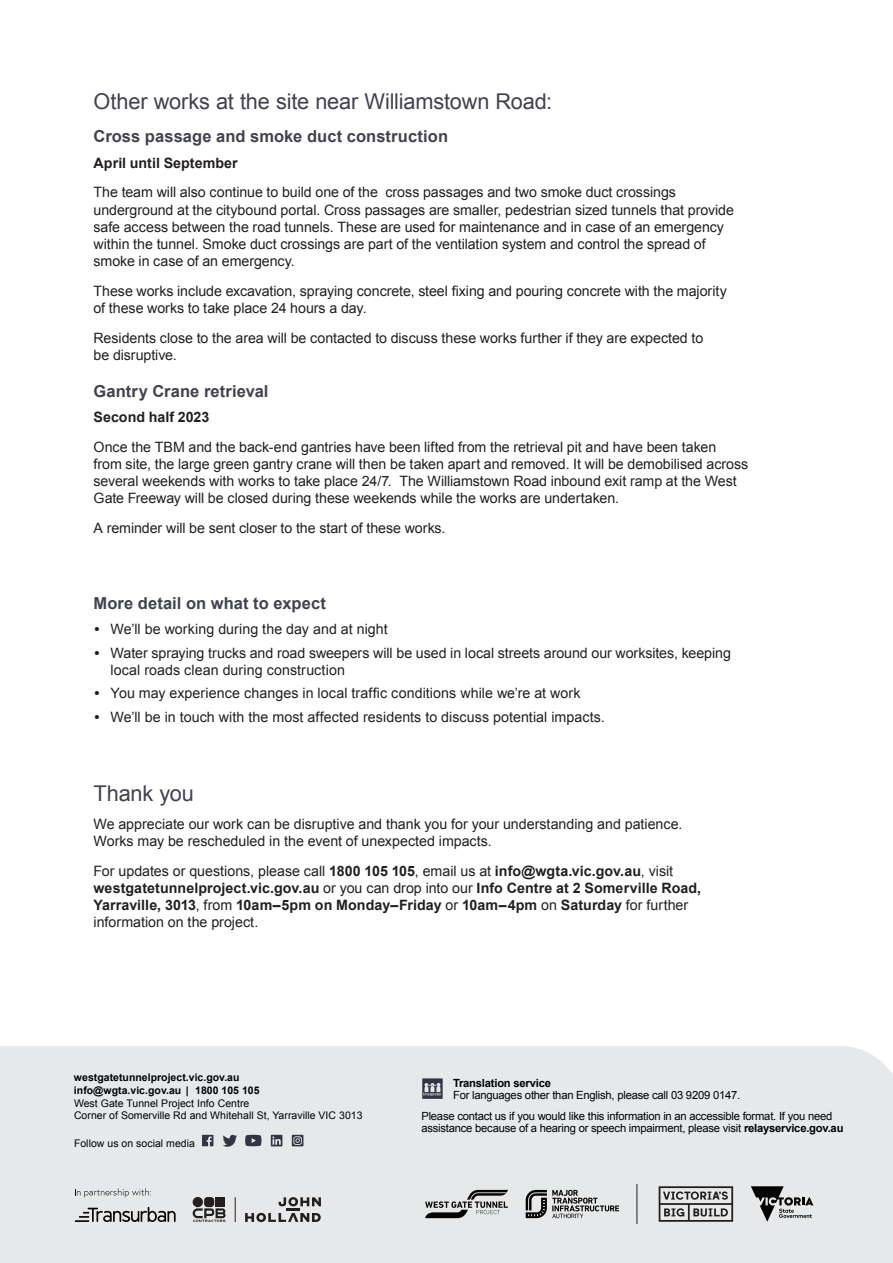
<style>
.page{position:relative;width:893px;height:1263px;background:#fff}
.page>*{position:absolute;margin:0;border:0;box-sizing:border-box;transform-origin:0 0}
.t1{font:21.75px "Arial";letter-spacing:-.005em;color:#41424f}
.t2{font:700 16.5px "Arial";letter-spacing:.005em;color:#41424f}
.t3{font:14.25px/17.1px "Arial";letter-spacing:-.005em;color:#231f20}
.t4{font:700 14.25px/17.1px "Arial";letter-spacing:.005em;color:#231f20}
.t5{font:11.25px/21.6px "Arial";letter-spacing:-.02em;color:#010203}
.t6{font:700 11.25px "Arial";letter-spacing:-.02em;color:#010203}
.t7{font:10.5px/12.5px "Arial";letter-spacing:.005em;color:#010203}
.t8{font:700 10.5px/13.5px "Arial";color:#010203}
.s1{font-family:"Europa";font-weight:700}
.s2{font-weight:400}
.s3{font-weight:700}
</style>
<div class="page">
<div style="left:0;top:1046px;width:893px;height:217px;background:#e7e8e9"></div>
<svg style="left:425px;top:1190px;width:83px;height:28px;background:#a4a5a5"></svg>
<svg style="left:526px;top:1190px;width:93px;height:28px;background:#a2a3a3"></svg>
<hr style="left:637px;top:1184px;width:1px;height:40px;background:#211e1e">
<svg style="left:751px;top:1186px;width:62px;height:36px;background:#9b9c9c"></svg>
<svg style="left:659px;top:1186px;width:74px;height:36px;background:#9d9c9d"></svg>
<div style="left:216px;top:1197px;width:9px;height:10px;background:#231f20"></div>
<div style="left:204px;top:1197px;width:10px;height:10px;background:#231f20;border-radius:3px"></div>
<div style="left:193px;top:1197px;width:10px;height:10px;background:#231f20;border-radius:50%"></div>
<svg style="left:193px;top:1208px;width:33px;height:14px"></svg>
<svg style="left:245px;top:1213px;width:76px;height:9px"></svg>
<svg style="left:279px;top:1197px;width:42px;height:9px"></svg>
<hr style="left:286px;top:1208px;width:14px;height:3px;background:#231f20">
<svg style="left:235px;top:1197px;width:1px;height:25px"></svg>
<svg style="left:75px;top:1188px;width:76px;height:9px"></svg>
<svg style="left:75px;top:1207px;width:101px;height:15px;background:#a0a1a1"></svg>
<svg style="left:223px;top:1135px;width:14px;height:12px"></svg>
<svg style="left:202px;top:1135px;width:11px;height:11px"></svg>
<svg style="left:245px;top:1135px;width:16px;height:11px"></svg>
<svg style="left:271px;top:1135px;width:11px;height:11px"></svg>
<div style="left:292px;top:1135px;width:11px;height:11px;background:#333544"></div>
<svg style="left:293px;top:1136px;width:9px;height:9px"></svg>
<svg style="left:422px;top:1078px;width:21px;height:21px"></svg>
<h1 class="t1" style="left:94px;top:87px;width:460px">Other works at the site near Williamstown Road:</h1>
<p class="t2" style="left:94px;top:125px;width:356px">Cross passage and smoke duct construction</p>
<p class="t4" style="left:94px;top:154px;width:146px">April until September</p>
<p class="t3" style="left:94px;top:184px;width:642px">The team will also continue to build one of the cross passages and two smoke duct crossings underground at the citybound portal. Cross passages are smaller, pedestrian sized tunnels that provide safe access between the road tunnels. These are used for maintenance and in case of an emergency within the tunnel. Smoke duct crossings are part of the ventilation system and control the spread of smoke in case of an emergency.</p>
<p class="t3" style="left:94px;top:282px;width:635px">These works include excavation, spraying concrete, steel fixing and pouring concrete with the majority of these works to take place 24 hours a day.</p>
<p class="t3" style="left:94px;top:329px;width:611px">Residents close to the area will be contacted to discuss these works further if they are expected to be disruptive.</p>
<p class="t2" style="left:94px;top:380px;width:176px">Gantry Crane retrieval</p>
<p class="t4" style="left:94px;top:409px;width:117px">Second half 2023</p>
<p class="t3" style="left:94px;top:439px;width:656px">Once the TBM and the back-end gantries have been lifted from the retrieval pit and have been taken<br>from site, the large green gantry crane will then be taken apart and removed. It will be demobilised across several weekends with works to take place 24/7. The Williamstown Road inbound exit ramp at the West Gate Freeway will be closed during these weekends while the works are undertaken.</p>
<p class="t3" style="left:94px;top:520px;width:354px">A reminder will be sent closer to the start of these works.</p>
<p class="t2" style="left:94px;top:592px;width:234px">More detail on what to expect</p>
<p class="t3" style="left:94px;top:621px;width:296px"><span class="s1">•</span> We’ll be working during the day and at night</p>
<p class="t3" style="left:111px;top:644px;width:622px;text-indent:-17px"><span class="s1">•</span> Water spraying trucks and road sweepers will be used in local streets around our worksites, keeping local roads clean during construction</p>
<p class="t3" style="left:94px;top:685px;width:489px"><span class="s1">•</span> You may experience changes in local traffic conditions while we’re at work</p>
<p class="t3" style="left:94px;top:708px;width:513px"><span class="s1">•</span> We’ll be in touch with the most affected residents to discuss potential impacts.</p>
<h1 class="t1" style="left:94px;top:779px;width:102px">Thank you</h1>
<p class="t3" style="left:94px;top:816px;width:590px">We appreciate our work can be disruptive and thank you for your understanding and patience.<br>Works may be rescheduled in the event of unexpected impacts.</p>
<p class="t4" style="left:94px;top:863px;width:609px"><span class="s2">For updates or questions, please call</span> 1800 105 105<span class="s2">, email us at</span> info@wgta.vic.gov.au<span class="s2">, visit </span>westgatetunnelproject.vic.gov.au <span class="s2">or you can drop into our</span> Info Centre at 2 Somerville Road, Yarraville, 3013<span class="s2">, from</span> 10am–5pm on Monday–Friday <span class="s2">or</span> 10am–4pm <span class="s2">on</span> Saturday <span class="s2">for further information on the project.</span></p>
<p class="t8" style="left:74px;top:1071px;width:187px">westgatetunnelproject.vic.gov.au info@wgta.vic.gov.au | 1800 105 105</p>
<p class="t7" style="left:74px;top:1097px;width:290px">West Gate Tunnel Project Info Centre<br>Corner of Somerville Rd and Whitehall St, Yarraville VIC 3013</p>
<p class="t7" style="left:74px;top:1137px;width:122px">Follow us on social media</p>
<p class="t6" style="left:453px;top:1075px;width:99px">Translation service</p>
<p class="t5" style="left:421px;top:1084px;width:413px;text-indent:32px">For languages other than English, please call 03 9209 0147.<br>Please contact us if you would like this information in an accessible format. If you need</p>
<p class="t5" style="left:421px;top:1117px;width:424px">assistance because of a hearing or speech impairment, please visit <span class="s3">relayservice.gov.au</span></p>
</div>
